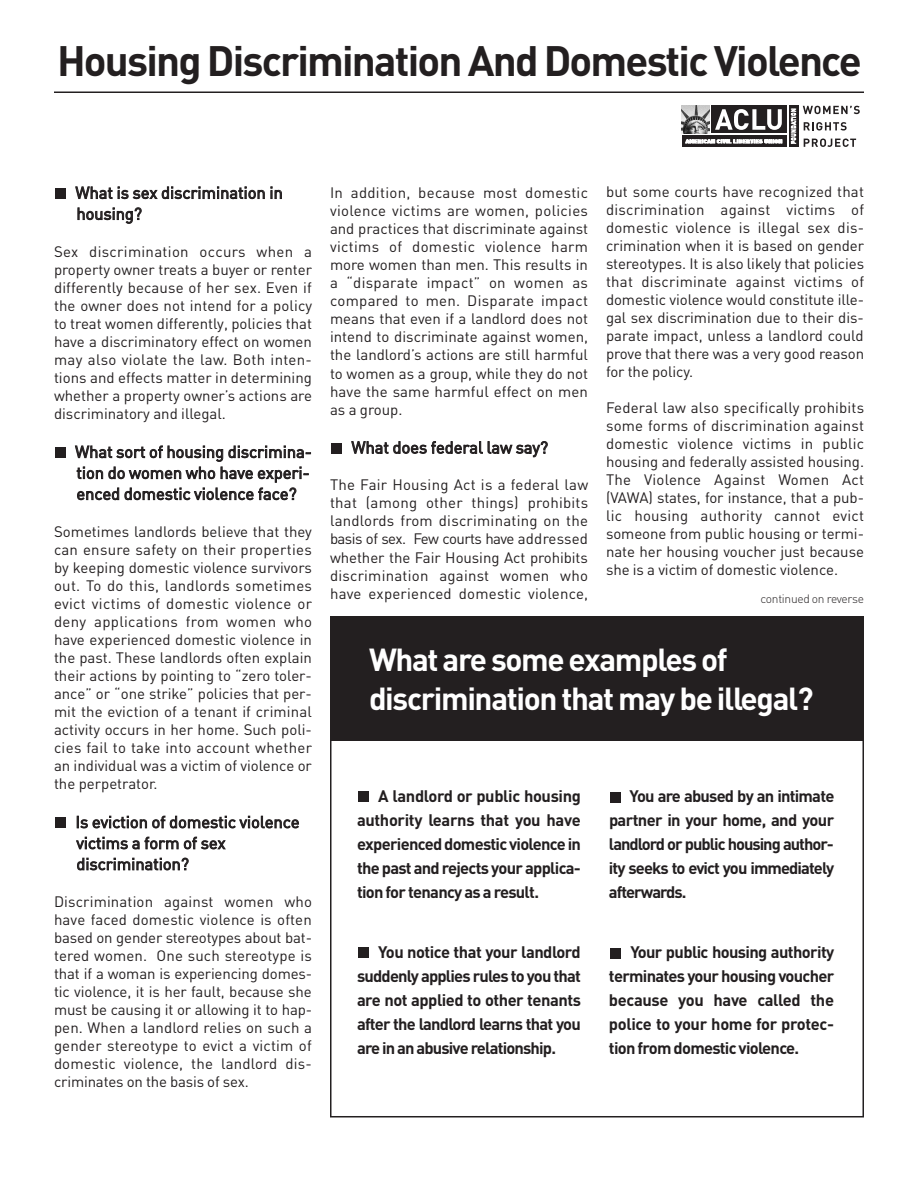
<style>
.page{position:relative;width:918px;height:1188px;background:#fff}
.page>*{position:absolute;margin:0;border:0;box-sizing:border-box;transform-origin:0 0}
.t1{font:700 42px "DIN";letter-spacing:-.045em;color:#231f20}
.t2{font:700 31.5px/39px "DIN";letter-spacing:-.045em;color:#fff}
.t3{font:700 16.5px/24px "DIN";letter-spacing:-.05em;color:#231f20;text-align:justify}
.t4{font:16.5px/21px "DIN";color:#231f20}
.t5{font:15px/18px "DIN";color:#231f20;text-align:justify}
.t6{font:300 12px "DIN";letter-spacing:-.025em;color:#231f20}
</style>
<div class="page">
<div style="left:330px;top:616px;width:534px;height:125px;background:#231f20"></div>
<div style="left:56px;top:817px;width:10px;height:11px;background:#231f20"></div>
<div style="left:56px;top:447px;width:10px;height:11px;background:#231f20"></div>
<div style="left:56px;top:188px;width:10px;height:11px;background:#231f20"></div>
<svg style="left:681px;top:105px;width:118px;height:42px"></svg>
<div style="left:711px;top:106px;width:76px;height:27px;background:#231f20"></div>
<svg style="left:715px;top:109px;width:67px;height:21px"></svg>
<svg style="left:682px;top:135px;width:105px;height:12px"></svg>
<svg style="left:685px;top:139px;width:97px;height:4px"></svg>
<svg style="left:789px;top:106px;width:9px;height:41px"></svg>
<svg style="left:791px;top:109px;width:5px;height:35px"></svg>
<img style="left:682px;top:106px;width:27px;height:27px">
<svg style="left:803px;top:106px;width:57px;height:8px"></svg>
<svg style="left:804px;top:122px;width:43px;height:9px"></svg>
<svg style="left:804px;top:139px;width:52px;height:8px"></svg>
<div style="left:332px;top:443px;width:10px;height:11px;background:#231f20"></div>
<hr style="left:54px;top:92px;width:810px;height:1px;background:#231f20">
<div style="left:358px;top:947px;width:11px;height:11px;background:#231f20"></div>
<div style="left:358px;top:791px;width:11px;height:11px;background:#231f20"></div>
<div style="left:610px;top:948px;width:11px;height:10px;background:#231f20"></div>
<div style="left:610px;top:792px;width:11px;height:10px;background:#231f20"></div>
<h1 class="t1" style="left:57px;top:35px;width:806px">Housing Discrimination And Domestic Violence</h1>
<p class="t4" style="left:75px;top:182px;width:209px">What is sex discrimination in housing?</p>
<p class="t5" style="left:54px;top:242px;width:260px">Sex discrimination occurs when a property owner treats a buyer or renter differently because of her sex. Even if the owner does not intend for a policy to treat women differently, policies that have a discriminatory effect on women may also violate the law. Both inten&shy;tions and effects matter in determining whether a property owner’s actions are discriminatory and illegal.</p>
<p class="t4" style="left:75px;top:441px;width:238px">What sort of housing discrimina&shy;tion do women who have experi&shy;enced domestic violence face?</p>
<p class="t5" style="left:54px;top:522px;width:260px">Sometimes landlords believe that they can ensure safety on their properties by keeping domestic violence survivors out. To do this, landlords sometimes evict victims of domestic violence or deny applications from women who have experienced domestic violence in the past. These landlords often explain their actions by pointing to “zero toler&shy;ance” or “one strike” policies that per&shy;mit the eviction of a tenant if criminal activity occurs in her home. Such poli&shy;cies fail to take into account whether an individual was a victim of violence or the perpetrator.</p>
<p class="t4" style="left:75px;top:811px;width:226px">Is eviction of domestic violence victims a form of sex discrimination?</p>
<p class="t5" style="left:54px;top:892px;width:260px">Discrimination against women who have faced domestic violence is often based on gender stereotypes about bat&shy;tered women. One such stereotype is that if a woman is experiencing domes&shy;tic violence, it is her fault, because she must be causing it or allowing it to hap&shy;pen. When a landlord relies on such a gender stereotype to evict a victim of domestic violence, the landlord dis&shy;criminates on the basis of sex.</p>
<p class="t5" style="left:330px;top:183px;width:260px">In addition, because most domestic violence victims are women, policies and practices that discriminate against victims of domestic violence harm more women than men. This results in a “disparate impact” on women as compared to men. Disparate impact means that even if a landlord does not intend to discriminate against women, the landlord’s actions are still harmful to women as a group, while they do not have the same harmful effect on men as a group.</p>
<p class="t4" style="left:351px;top:436px;width:198px">What does federal law say?</p>
<p class="t5" style="left:330px;top:476px;width:260px">The Fair Housing Act is a federal law that (among other things) prohibits landlords from discriminating on the basis of sex. Few courts have addressed whether the Fair Housing Act prohibits discrimination against women who have experienced domestic violence,</p>
<p class="t5" style="left:606px;top:182px;width:260px">but some courts have recognized that discrimination against victims of domestic violence is illegal sex dis&shy;crimination when it is based on gender stereotypes. It is also likely that policies that discriminate against victims of domestic violence would constitute ille&shy;gal sex discrimination due to their dis&shy;parate impact, unless a landlord could prove that there was a very good reason for the policy.</p>
<p class="t5" style="left:606px;top:398px;width:260px">Federal law also specifically prohibits some forms of discrimination against domestic violence victims in public housing and federally assisted housing.<br>The Violence Against Women Act (VAWA) states, for instance, that a pub&shy;lic housing authority cannot evict someone from public housing or termi&shy;nate her housing voucher just because she is a victim of domestic violence.</p>
<p class="t6" style="left:761px;top:591px;width:105px">continued on reverse</p>
<h2 class="t2" style="left:369px;top:639px;width:446px">What are some examples of discrimination that may be illegal?</h2>
<p class="t3" style="left:357px;top:784px;width:226px;text-indent:21px">A landlord or public housing authority learns that you have experienced domestic violence in the past and rejects your applica&shy;tion for tenancy as a result.</p>
<p class="t3" style="left:357px;top:940px;width:226px;text-indent:21px">You notice that your landlord suddenly applies rules to you that are not applied to other tenants after the landlord learns that you are in an abusive relationship.</p>
<p class="t3" style="left:609px;top:784px;width:227px;text-indent:21px">You are abused by an intimate partner in your home, and your landlord or public housing author&shy;ity seeks to evict you immediately afterwards.</p>
<p class="t3" style="left:609px;top:940px;width:227px;text-indent:21px">Your public housing authority terminates your housing voucher because you have called the police to your home for protec&shy;tion from domestic violence.</p>
</div>
